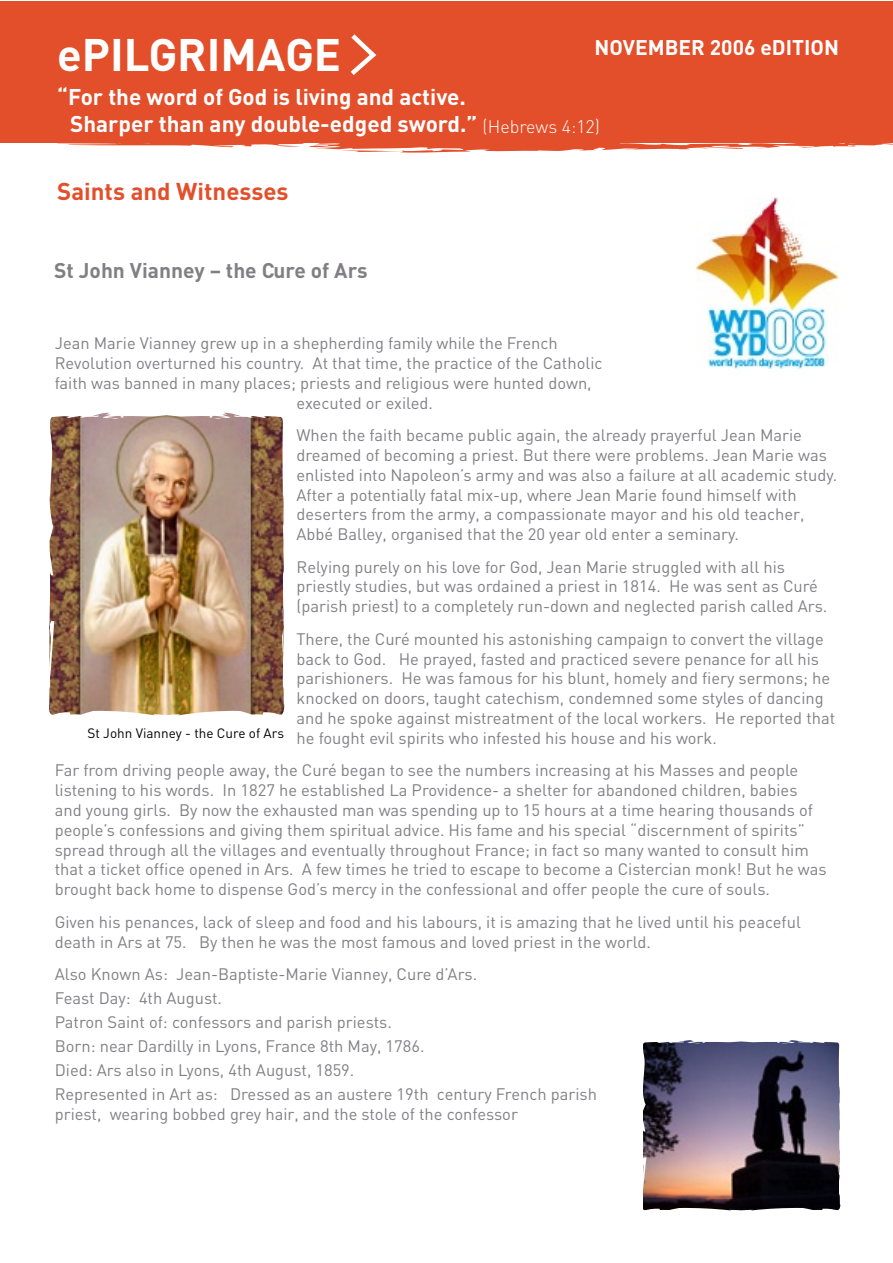
<style>
.page{position:relative;width:893px;height:1263px;background:#fff}
.page>*{position:absolute;margin:0;border:0;box-sizing:border-box;transform-origin:0 0}
.t1{font:700 45px "DIN";color:#fff}
.t2{font:700 24px "DIN";color:#e34f2a}
.t3{font:700 22.5px/27px "DIN";color:#fff;text-align:center}
.t4{font:700 21px "DIN";color:#817f84}
.t5{font:700 21px "DIN";color:#fff}
.t6{font:300 18px "DIN";color:#fff}
.t7{font:16.5px/19.8px "DIN";color:#817f84}
.t8{font:13.5px "DIN";color:#000}
</style>
<div class="page">
<div style="left:1px;top:1px;width:892px;height:142px;background:#e34f2a"></div>
<svg style="left:0;top:131px;width:893px;height:22px"></svg>
<img style="left:696px;top:197px;width:143px;height:171px">
<img style="left:49px;top:412px;width:236px;height:304px">
<img style="left:643px;top:1040px;width:198px;height:171px">
<svg style="left:350px;top:34px;width:27px;height:41px"></svg>
<h1 class="t1" style="left:57px;top:25px;width:285px">ePILGRIMAGE</h1>
<h3 class="t3" style="left:57px;top:83px;width:422px">“For the word of God is living and active.<br>Sharper than any double-edged sword.”</h3>
<p class="t5" style="left:595px;top:33px;width:246px">NOVEMBER 2006 eDITION</p>
<p class="t6" style="left:483px;top:114px;width:119px">(Hebrews 4:12)</p>
<h2 class="t2" style="left:57px;top:175px;width:233px">Saints and Witnesses</h2>
<p class="t4" style="left:54px;top:256px;width:315px">St John Vianney – the Cure of Ars</p>
<p class="t7" style="left:55px;top:333px;width:504px">Jean Marie Vianney grew up in a shepherding family while the French</p>
<p class="t7" style="left:55px;top:352px;width:549px">Revolution overturned his country. At that time, the practice of the Catholic</p>
<p class="t7" style="left:55px;top:372px;width:538px">faith was banned in many places; priests and religious were hunted down,</p>
<p class="t7" style="left:297px;top:392px;width:138px">executed or exiled.</p>
<p class="t7" style="left:297px;top:425px;width:542px">When the faith became public again, the already prayerful Jean Marie dreamed of becoming a priest. But there were problems. Jean Marie was enlisted into Napoleon’s army and was also a failure at all academic study.<br>After a potentially fatal mix-up, where Jean Marie found himself with deserters from the army, a compassionate mayor and his old teacher, Abbé Balley, organised that the 20 year old enter a seminary.</p>
<p class="t7" style="left:297px;top:556px;width:532px">Relying purely on his love for God, Jean Marie struggled with all his priestly studies, but was ordained a priest in 1814. He was sent as Curé (parish priest) to a completely run-down and neglected parish called Ars.</p>
<p class="t7" style="left:297px;top:628px;width:540px">There, the Curé mounted his astonishing campaign to convert the village back to God. He prayed, fasted and practiced severe penance for all his parishioners. He was famous for his blunt, homely and fiery sermons; he knocked on doors, taught catechism, condemned some styles of dancing and he spoke against mistreatment of the local workers. He reported that he fought evil spirits who infested his house and his work.</p>
<p class="t7" style="left:55px;top:760px;width:773px">Far from driving people away, the Curé began to see the numbers increasing at his Masses and people listening to his words. In 1827 he established La Providence- a shelter for abandoned children, babies and young girls. By now the exhausted man was spending up to 15 hours at a time hearing thousands of people’s confessions and giving them spiritual advice. His fame and his special “discernment of spirits” spread through all the villages and eventually throughout France; in fact so many wanted to consult him that a ticket office opened in Ars. A few times he tried to escape to become a Cistercian monk! But he was brought back home to dispense God’s mercy in the confessional and offer people the cure of souls.</p>
<p class="t7" style="left:55px;top:911px;width:748px">Given his penances, lack of sleep and food and his labours, it is amazing that he lived until his peaceful death in Ars at 75. By then he was the most famous and loved priest in the world.</p>
<p class="t7" style="left:55px;top:961px;width:544px;line-height:24px">Also Known As: Jean-Baptiste-Marie Vianney, Cure d’Ars.<br>Feast Day: 4th August.<br>Patron Saint of: confessors and parish priests.<br>Born: near Dardilly in Lyons, France 8th May, 1786.<br>Died: Ars also in Lyons, 4th August, 1859.<br>Represented in Art as: Dressed as an austere 19th century French parish</p>
<p class="t7" style="left:55px;top:1104px;width:465px">priest, wearing bobbed grey hair, and the stole of the confessor</p>
<p class="t8" style="left:88px;top:724px;width:198px">St John Vianney - the Cure of Ars</p>
</div>
